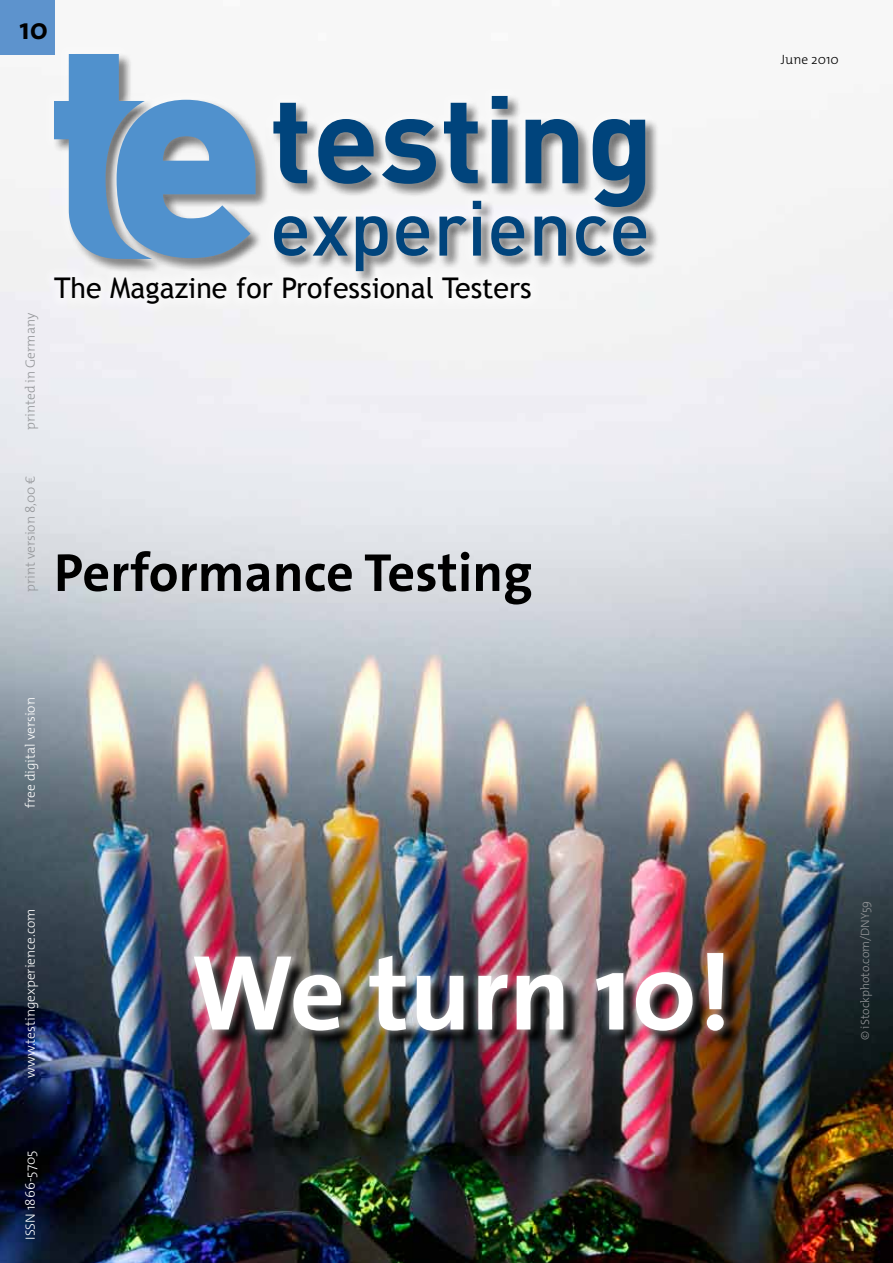
<style>
.page{position:relative;width:893px;height:1263px;background:#fff}
.page>*{position:absolute;margin:0;border:0;box-sizing:border-box;transform-origin:0 0}
.t1{font:700 108px "The Sans Os F";color:#fff}
.t2{font:700 54px "The Sans Os F";color:#000}
.t3{font:700 30px "The Sans Os F";color:#000}
.t4{font:28.5px "Trebuchet MS";color:#000}
.t5{font:300 13.5px "The Mix Os F";color:#fff}
.t6{font:300 13.5px "The Mix Os F";color:#939598}
.t7{font:300 13.5px "The Mix Os F";color:#000}
.t8{font:300 12px "The Mix Os F";color:#939598}
</style>
<div class="page">
<img style="left:0;top:179px;width:893px;height:1084px">
<div style="left:43px;top:265px;width:497px;height:48px;background:#f7f7f7"></div>
<div style="left:52px;top:52px;width:607px;height:233px;background:#f7f7f7"></div>
<div style="left:43px;top:43px;width:612px;height:237px;background:#fff;opacity:.75"></div>
<svg style="left:273px;top:103px;width:34px;height:80px"></svg>
<svg style="left:318px;top:119px;width:56px;height:65px;background:#487295"></svg>
<svg style="left:382px;top:119px;width:54px;height:65px;background:#527a9b"></svg>
<svg style="left:444px;top:103px;width:34px;height:80px"></svg>
<svg style="left:492px;top:96px;width:16px;height:87px"></svg>
<svg style="left:526px;top:119px;width:52px;height:64px;background:#437095"></svg>
<svg style="left:593px;top:119px;width:52px;height:88px;background:#3f6d93"></svg>
<svg style="left:274px;top:216px;width:33px;height:40px"></svg>
<svg style="left:313px;top:217px;width:35px;height:39px"></svg>
<svg style="left:356px;top:216px;width:32px;height:55px;background:#5a7c99"></svg>
<svg style="left:396px;top:216px;width:33px;height:40px"></svg>
<svg style="left:439px;top:216px;width:28px;height:40px"></svg>
<svg style="left:473px;top:201px;width:8px;height:55px"></svg>
<svg style="left:491px;top:216px;width:33px;height:40px"></svg>
<svg style="left:535px;top:216px;width:31px;height:40px"></svg>
<svg style="left:576px;top:216px;width:30px;height:40px"></svg>
<svg style="left:613px;top:216px;width:33px;height:40px"></svg>
<svg style="left:0;top:0;width:256px;height:259px"></svg>
<img style="left:196px;top:955px;width:545px;height:94px">
<div style="left:184px;top:943px;width:548px;height:97px;background:#fff;opacity:.75"></div>
<h3 class="t3" style="left:20px;top:9px;width:30px">10</h3>
<p class="t7" style="left:781px;top:51px;width:60px">June 2010</p>
<p class="t6" style="left:22px;top:430px;width:119px;rotate:-90deg">printed in Germany</p>
<h3 class="t4" style="left:54px;top:271px;width:479px">The Magazine for Professional Testers</h3>
<p class="t6" style="left:22px;top:592px;width:117px;rotate:-90deg">print version 8,00 €</p>
<h2 class="t2" style="left:54px;top:538px;width:480px">Performance Testing</h2>
<p class="t5" style="left:22px;top:808px;width:112px;rotate:-90deg">free digital version</p>
<p class="t5" style="left:22px;top:1078px;width:170px;rotate:-90deg">www.testingexperience.com</p>
<p class="t5" style="left:22px;top:1240px;width:91px;rotate:-90deg">ISSN 1866-5705</p>
<h1 class="t1" style="left:191px;top:924px;width:542px">We turn 10!</h1>
<p class="t8" style="left:857px;top:1040px;width:141px;rotate:-90deg">© iStockphoto.com/DNY59</p>
</div>
